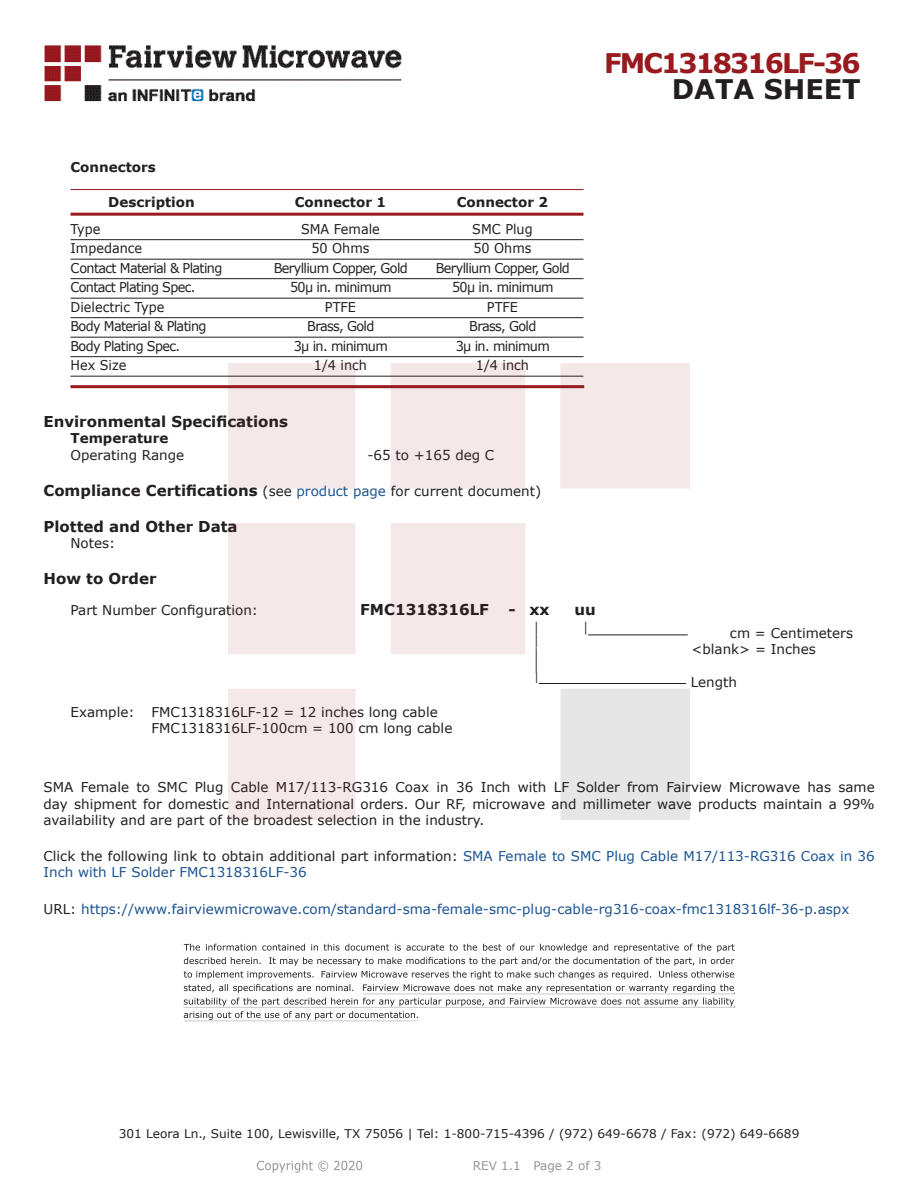
<style>
.page{position:relative;width:918px;height:1188px;background:#fff}
.page>*{position:absolute;margin:0;border:0;box-sizing:border-box;transform-origin:0 0}
.FM{font:700 27px "Verdana";letter-spacing:-.07em;color:#981a1e}
.t1{font:700 27px "Verdana";color:#231f20}
.Specs_Para{font:25.8px "Verdana";color:#231f20;scale:.39 1}
.Head1_for_Compliance{font:700 15px "Verdana";color:#231f20}
.Head1{font:700 15px "Verdana";color:#231f20}
.Specs_Para-2{font:700 15px "Verdana";color:#231f20}
.Web_Description_Para{font:13.5px/16.2px "Verdana";color:#231f20;text-align:justify}
.Table_Body_Connector{font:13.5px "Verdana";letter-spacing:-.05em;color:#231f20;scale:.95 1}
.Specs_Para-3{font:13.5px "Verdana";color:#231f20}
.Web_Description_Para-2{font:13.5px/16.2px "Verdana";color:#1a5392}
.URL_para{font:13.5px "Verdana";color:#1a5392}
.Table_Body_Connector-2{font:13.5px "Verdana";color:#231f20;scale:.95 1}
.Table_Header_Connect{font:700 13.5px "Verdana";color:#231f20}
.Head2_after_Head1{font:700 13.5px "Verdana";color:#231f20}
.Head2{font:700 13.5px "Verdana";color:#231f20}
.Specs_Para-4{font:13.5px "Verdana";color:#231f20;scale:.75 1}
.t2{font:12px "Verdana";color:#231f20}
.REV_Info{font:12px "Verdana";color:#939598}
.Specs_Para-5{font:11.25px "Verdana";color:#231f20;scale:.86 1}
.s1{font-weight:400;font-size:13.5px}
.s2{font-weight:400;font-size:13.5px;color:#1a5392}
.s3{color:#231f20}
</style>
<div class="page">
<hr style="left:70px;top:189px;width:514px;height:1px;background:#981a1e">
<hr style="left:70px;top:213px;width:514px;height:3px;background:#981a1e">
<hr style="left:70px;top:239px;width:514px;height:1px;background:#231f20">
<hr style="left:70px;top:259px;width:514px;height:1px;background:#231f20">
<hr style="left:70px;top:278px;width:514px;height:1px;background:#231f20">
<hr style="left:70px;top:298px;width:514px;height:1px;background:#231f20">
<hr style="left:70px;top:317px;width:514px;height:1px;background:#231f20">
<hr style="left:70px;top:337px;width:514px;height:1px;background:#231f20">
<hr style="left:70px;top:356px;width:514px;height:1px;background:#231f20">
<hr style="left:70px;top:376px;width:514px;height:1px;background:#231f20">
<hr style="left:70px;top:385px;width:514px;height:3px;background:#981a1e">
<svg style="left:184px;top:944px;width:551px;height:76px"></svg>
<hr style="left:363px;top:994px;width:372px;height:1px;background:#231f20">
<hr style="left:183px;top:1007px;width:551px;height:1px;background:#231f20">
<hr style="left:184px;top:1020px;width:233px;height:1px;background:#231f20">
<img style="left:257px;top:1160px;width:106px;height:13px">
<img style="left:228px;top:364px;width:462px;height:456px">
<img style="left:44px;top:45px;width:358px;height:57px">
<p class="Head2" style="left:70px;top:158px;width:87px">Connectors</p>
<p class="Table_Header_Connect" style="left:108px;top:192px;width:88px">Description</p>
<p class="Table_Header_Connect" style="left:295px;top:192px;width:93px">Connector 1</p>
<p class="Table_Header_Connect" style="left:457px;top:192px;width:93px">Connector 2</p>
<p class="Table_Body_Connector" style="left:70px;top:219px;width:33px">Type</p>
<p class="Table_Body_Connector-2" style="left:301px;top:219px;width:85px">SMA Female</p>
<p class="Table_Body_Connector" style="left:472px;top:219px;width:65px">SMC Plug</p>
<p class="Table_Body_Connector-2" style="left:70px;top:239px;width:77px">Impedance</p>
<p class="Table_Body_Connector" style="left:311px;top:239px;width:63px">50 Ohms</p>
<p class="Table_Body_Connector" style="left:473px;top:239px;width:63px">50 Ohms</p>
<p class="Table_Body_Connector" style="left:70px;top:258px;width:161px">Contact Material &amp; Plating</p>
<p class="Table_Body_Connector" style="left:274px;top:258px;width:143px">Beryllium Copper, Gold</p>
<p class="Table_Body_Connector" style="left:436px;top:258px;width:143px">Beryllium Copper, Gold</p>
<p class="Table_Body_Connector" style="left:70px;top:278px;width:133px">Contact Plating Spec.</p>
<p class="Table_Body_Connector" style="left:290px;top:278px;width:108px">50µ in. minimum</p>
<p class="Table_Body_Connector" style="left:452px;top:278px;width:108px">50µ in. minimum</p>
<p class="Table_Body_Connector-2" style="left:70px;top:297px;width:100px">Dielectric Type</p>
<p class="Table_Body_Connector" style="left:325px;top:297px;width:34px">PTFE</p>
<p class="Table_Body_Connector" style="left:487px;top:297px;width:34px">PTFE</p>
<p class="Table_Body_Connector" style="left:70px;top:317px;width:145px">Body Material &amp; Plating</p>
<p class="Table_Body_Connector" style="left:307px;top:317px;width:72px">Brass, Gold</p>
<p class="Table_Body_Connector" style="left:469px;top:317px;width:72px">Brass, Gold</p>
<p class="Table_Body_Connector" style="left:70px;top:336px;width:117px">Body Plating Spec.</p>
<p class="Table_Body_Connector" style="left:294px;top:336px;width:101px">3µ in. minimum</p>
<p class="Table_Body_Connector" style="left:456px;top:336px;width:101px">3µ in. minimum</p>
<p class="Table_Body_Connector" style="left:70px;top:356px;width:60px">Hex Size</p>
<p class="Table_Body_Connector" style="left:314px;top:356px;width:57px">1/4 inch</p>
<p class="Table_Body_Connector" style="left:476px;top:356px;width:57px">1/4 inch</p>
<p class="FM" style="left:604px;top:44px;width:258px">FMC1318316LF-36</p>
<p class="t1" style="left:672px;top:70px;width:191px">DATA SHEET</p>
<p class="Head1" style="left:44px;top:411px;width:246px">Environmental Specifications</p>
<p class="Head2_after_Head1" style="left:70px;top:429px;width:100px">Temperature</p>
<p class="Specs_Para-3" style="left:70px;top:445px;width:115px">Operating Range</p>
<p class="Specs_Para-3" style="left:368px;top:445px;width:128px">-65 to +165 deg C</p>
<p class="Head1_for_Compliance" style="left:44px;top:479px;width:499px">Compliance Certifications <span class="s1">(see</span> <span class="s2">product page</span> <span class="s1">for current document)</span></p>
<p class="Head1_for_Compliance" style="left:44px;top:515px;width:196px">Plotted and Other Data</p>
<p class="Specs_Para-3" style="left:70px;top:534px;width:46px">Notes:</p>
<p class="Head1_for_Compliance" style="left:44px;top:568px;width:115px">How to Order</p>
<p class="Specs_Para-3" style="left:70px;top:601px;width:189px">Part Number Configuration:</p>
<p class="Specs_Para-2" style="left:360px;top:599px;width:130px">FMC1318316LF</p>
<p class="Specs_Para-2" style="left:509px;top:599px;width:43px">- xx</p>
<p class="Specs_Para-2" style="left:575px;top:599px;width:23px">uu</p>
<p class="Specs_Para-4" style="left:534px;top:618px;width:8px">|</p>
<p class="Specs_Para-4" style="left:584px;top:618px;width:8px">|</p>
<p class="Specs_Para-3" style="left:730px;top:624px;width:125px">cm = Centimeters</p>
<p class="Specs_Para-4" style="left:534px;top:631px;width:8px">|</p>
<p class="Specs_Para-3" style="left:692px;top:640px;width:126px">&lt;blank&gt; = Inches</p>
<p class="Specs_Para" style="left:534px;top:641px;width:13px">|</p>
<p class="Specs_Para-5" style="left:534px;top:669px;width:7px">|</p>
<p class="Specs_Para-3" style="left:691px;top:673px;width:48px">Length</p>
<p class="Specs_Para-3" style="left:70px;top:702px;width:66px">Example:</p>
<p class="Specs_Para-3" style="left:152px;top:702px;width:288px">FMC1318316LF-12 = 12 inches long cable</p>
<p class="Specs_Para-3" style="left:152px;top:719px;width:302px">FMC1318316LF-100cm = 100 cm long cable</p>
<p class="Web_Description_Para" style="left:44px;top:779px;width:833px">SMA Female to SMC Plug Cable M17/113-RG316 Coax in 36 Inch with LF Solder from Fairview Microwave has same day shipment for domestic and International orders. Our RF, microwave and millimeter wave products maintain a 99% availability and are part of the broadest selection in the industry.</p>
<p class="Web_Description_Para-2" style="left:44px;top:848px;width:833px"><span class="s3">Click the following link to obtain additional part information:</span> SMA Female to SMC Plug Cable M17/113-RG316 Coax in 36<br>Inch with LF Solder FMC1318316LF-36</p>
<p class="URL_para" style="left:44px;top:900px;width:807px"><span class="s3">URL:</span> https://www.fairviewmicrowave.com/standard-sma-female-smc-plug-cable-rg316-coax-fmc1318316lf-36-p.aspx</p>
<p class="t2" style="left:119px;top:1125px;width:682px">301 Leora Ln., Suite 100, Lewisville, TX 75056 | Tel: 1-800-715-4396 / (972) 649-6678 / Fax: (972) 649-6689</p>
<p class="REV_Info" style="left:473px;top:1157px;width:130px">REV 1.1 Page 2 of 3</p>
</div>
